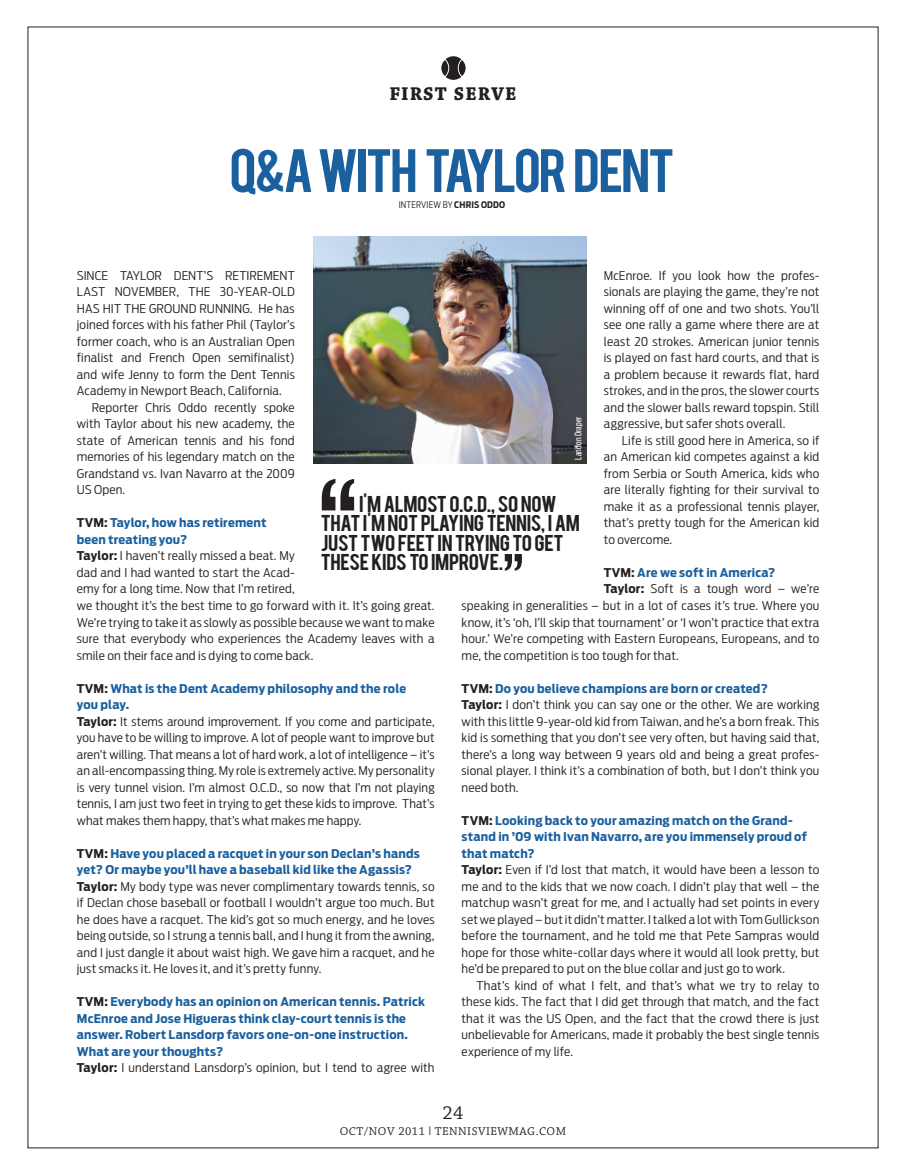
<style>
.page{position:relative;width:905px;height:1176px;background:#fff}
.page>*{position:absolute;margin:0;border:0;box-sizing:border-box;transform-origin:0 0}
.t1{font:48px "Bebas";letter-spacing:-.045em;color:#1a5f9e;scale:1.1 1}
.t2{font:700 19.5px "Chaparral Pro";letter-spacing:.055em;color:#231f20}
.t3{font:19.5px "Chaparral Pro";color:#231f20}
.t4{font:18px/19.5px "Bebas";letter-spacing:-.02em;color:#231f20;scale:1.1 1}
.t5{font:300 12px/16.5px "Antenna Cond Beta";letter-spacing:.015em;color:#231f20;text-align:justify;scale:1.1 1}
.t6{font:300 12px/16.5px "Antenna Cond Beta";letter-spacing:.015em;color:#231f20;scale:1.09 1}
.t7{font:700 12px/16.5px "Antenna Cond Beta";letter-spacing:.015em;color:#1a5f9e;scale:1.1 1}
.t8{font:12px "Chaparral Pro";letter-spacing:.04em;color:#231f20}
.t9{font:300 9px "Antenna Cond Beta";letter-spacing:.01em;color:#231f20}
.t10{font:9px "Antenna Ext Cond Beta";letter-spacing:.025em;color:#fff}
.s1{font-size:45px}
.s2{font-weight:700}
.s3{color:#231f20}
.s4{font-weight:700;color:#1a5f9e}
.s5{font-weight:300;color:#231f20}
.s6{font-family:"Antenna Cond Beta";font-weight:300;font-size:11.55px}
</style>
<div class="page">
<svg style="left:446px;top:56px;width:15px;height:24px"></svg>
<svg style="left:441px;top:60px;width:7px;height:16px"></svg>
<svg style="left:459px;top:60px;width:7px;height:16px"></svg>
<img style="left:314px;top:236px;width:272px;height:228px">
<svg style="left:322px;top:479px;width:32px;height:31px"></svg>
<svg style="left:505px;top:554px;width:17px;height:16px"></svg>
<h2 class="t2" style="left:389px;top:86px;width:129px">FIRST SERVE</h2>
<h1 class="t1" style="left:229px;top:136px;width:407px">Q<span class="s1">&amp;</span>AWITH TAYLORDENT</h1>
<p class="t9" style="left:399px;top:200px;width:108px">INTERVIEW BY <span class="s2">CHRIS ODDO</span></p>
<p class="t5" style="left:604px;top:267px;width:197px">McEnroe. If you look how the profes&shy;sionals are playing the game, they’re not winning off of one and two shots. You’ll see one rally a game where there are at least 20 strokes. American junior tennis is played on fast hard courts, and that is a problem because it rewards flat, hard strokes, and in the pros,the slower courts and the slower balls reward topspin. Still aggressive, but safer shots overall.</p>
<p class="t5" style="left:604px;top:432px;width:197px;text-indent:18px">Life is still good here in America, so if an American kid competes against a kid from Serbia or South America, kids who are literally fighting for their survival to make it as a professional tennis player, that’s pretty tough for the American kid to overcome.</p>
<p class="t7" style="left:604px;top:564px;width:158px"><span class="s3">TVM:</span> Are we soft in America?</p>
<p class="t5" style="left:604px;top:580px;width:197px"><span class="s2">Taylor:</span> Soft is a tough word – we’re</p>
<p class="t5" style="left:462px;top:597px;width:327px">speaking in generalities – but in a lot of cases it’s true. Where you</p>
<p class="t5" style="left:462px;top:613px;width:327px">know, it’s ‘oh, I’ll skip that tournament’ or ‘I won’t practice that extra</p>
<p class="t5" style="left:462px;top:630px;width:327px">hour.’ We’re competing with Eastern Europeans, Europeans, and to</p>
<p class="t5" style="left:462px;top:646px;width:199px">me, the competition is too tough for that.</p>
<p class="t5" style="left:462px;top:679px;width:327px;text-align:left"><span class="s2">TVM:</span> <span class="s4">Do you believe champions are born or created?<br></span><span class="s2">Taylor:</span> I don’t think you can say one or the other. We are working with thislittle 9-year-old kid from Taiwan, and he’s a born freak. This kid is something that you don’t see very often, but having said that, there’s a long way between 9 years old and being a great profes&shy;sional player. I think it’s a combination of both, but I don’t think you need both.</p>
<p class="t5" style="left:462px;top:811px;width:327px;text-align:left"><span class="s2">TVM:</span> <span class="s4">Looking back to your amazing match on the Grand&shy;stand in ’09 with Ivan Navarro, are you immensely proud of that match?<br></span><span class="s2">Taylor:</span> Even if I’d lost that match, it would have been a lesson to me and to the kids that we now coach. I didn’t play that well – the matchup wasn’t great for me, and I actually had set points in every setwe played – butit didn’tmatter. Italked a lotwith TomGullickson before the tournament, and he told me that Pete Sampras would hope for those white-collar days where it would all look pretty, but he’d be prepared to put on the blue collar and just go to work.</p>
<p class="t5" style="left:462px;top:976px;width:327px;text-indent:15px">That’s kind of what I felt, and that’s what we try to relay to these kids. The fact that I did get through that match, and the fact that it was the US Open, and the fact that the crowd there is just unbelievable for Americans, made it probably the best single tennis experience of my life.</p>
<p class="t5" style="left:77px;top:267px;width:200px">SINCE TAYLOR DENT’S RETIREMENT LAST NOVEMBER, THE 30-YEAR-OLD HAS HIT THE GROUND RUNNING. He has joined forces with his father Phil (Taylor’s former coach, who is an Australian Open finalist and French Open semifinalist) and wife Jenny to form the Dent Tennis Academy in Newport Beach, California.</p>
<p class="t5" style="left:77px;top:399px;width:200px;text-indent:15px">Reporter Chris Oddo recently spoke with Taylor about his new academy, the state of American tennis and his fond memories of his legendary match on the Grandstand vs. Ivan Navarro at the 2009<br>US Open.</p>
<p class="t5" style="left:77px;top:514px;width:327px;text-align:left"><span class="s2">TVM:</span> <span class="s4">Taylor, how has retirement<br>been treating you?<br></span><span class="s2">Taylor:</span> I haven’t really missed a beat. My<br>dad and I had wanted to start the Acad-<br>emy for a long time. Now that I’m retired,<br>we thought it’s the best time to go forward with it. It’s going great.<br>We’re trying to take it asslowly as possible becausewewanttomake sure that everybody who experiences the Academy leaves with a smile on their face and is dying to come back.</p>
<p class="t6" style="left:77px;top:679px;width:330px"><span class="s2">TVM:</span> <span class="s4">What is the Dent Academy philosophy and the role<br>you play.<br></span><span class="s2">Taylor:</span> It stems around improvement. If you come and participate, you have to be willing to improve. A lot of people want to improve but aren’t willing. That means a lot of hard work, a lot of intelligence – it’s an all-encompassing thing. My role is extremely active. My personality is very tunnel vision. I’m almost O.C.D., so now that I’m not playing tennis, I am just two feet in trying to get these kids to improve. That’s what makes them happy, that’s what makes me happy.</p>
<p class="t5" style="left:77px;top:844px;width:327px;text-align:left"><span class="s2">TVM:</span> <span class="s4">Have you placed a racquet in your son Declan’s hands yet? Or maybe you’ll have a baseball kid like the Agassis?<br></span><span class="s2">Taylor:</span> My body type was never complimentary towards tennis, so if Declan chose baseball or football I wouldn’t argue too much. But he does have a racquet. The kid’s got so much energy, and he loves being outside, so I strung a tennis ball, and I hung it from the awning, and I just dangle it about waist high. We gave him a racquet, and he just smacks it. He loves it, and it’s pretty funny.</p>
<p class="t7" style="left:77px;top:993px;width:327px"><span class="s3">TVM:</span> Everybody has an opinion on American tennis. Patrick McEnroe and Jose Higueras think clay-court tennis is the answer. Robert Lansdorp favors one-on-one instruction.<br>What are your thoughts?<br><span class="s3">Taylor:</span> <span class="s5">I understand Lansdorp’s opinion, but I tend to agree with</span></p>
<p class="t10" style="left:573px;top:460px;width:45px;rotate:-90deg">Landon Draper</p>
<h3 class="t4" style="left:321px;top:493px;width:237px;text-indent:38px">I'MALMOSTO.C.D.,SONOW<br>THATI'MNOTPLAYINGTENNIS, IAM<br>JUSTTWOFEETINTRYINGTOGET<br>THESEKIDSTOIMPROVE.</h3>
<h2 class="t3" style="left:443px;top:1105px;width:22px">24</h2>
<p class="t8" style="left:340px;top:1126px;width:228px">OCT/NOV 2011 <span class="s6">I</span> TENNISVIEWMAG.COM</p>
</div>
